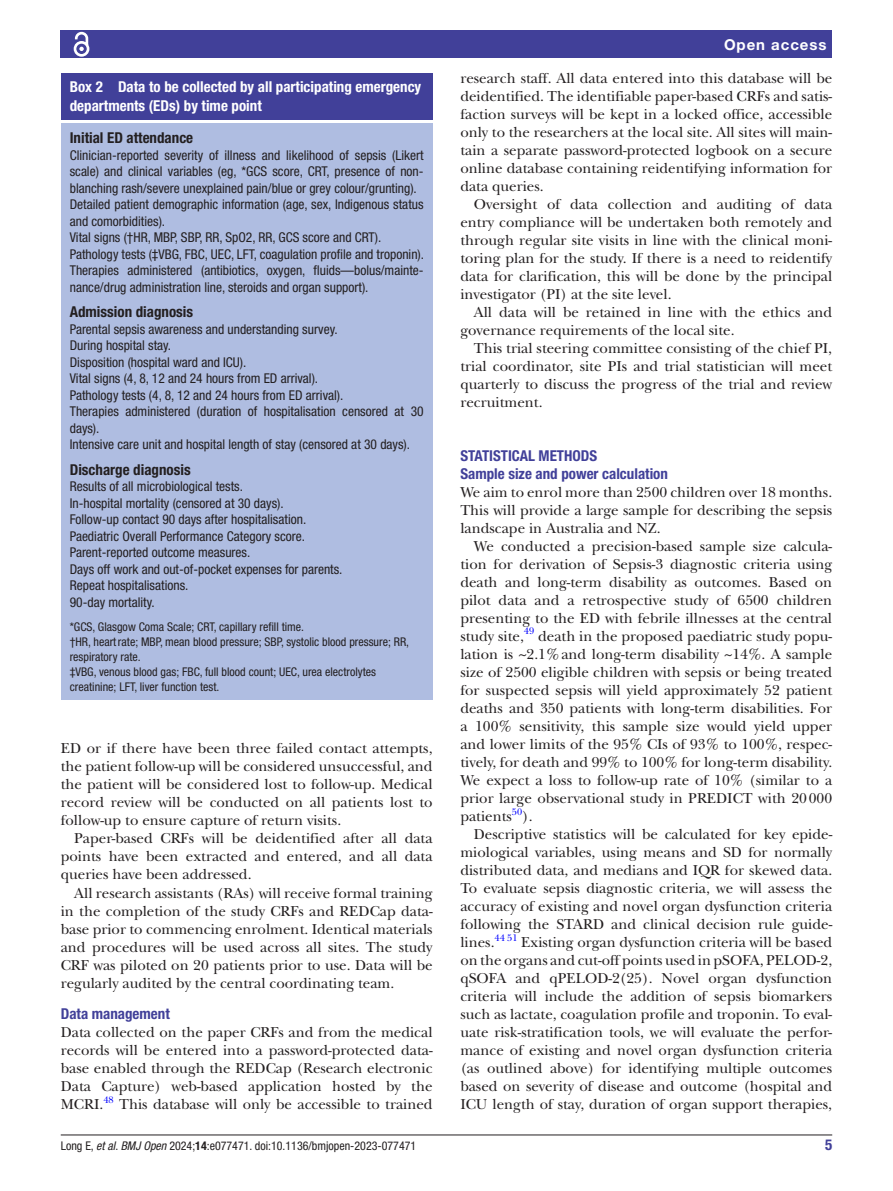
<style>
.page{position:relative;width:893px;height:1191px;background:#fff}
.page>*{position:absolute;margin:0;border:0;box-sizing:border-box;transform-origin:0 0}
.t1{font:15px/18px "New Baskerville";color:#231f20;text-align:justify}
.t2{font:700 condensed 15px/18px "Helvetica Neue LT Std";color:#fff}
.t3{font:700 condensed 15px/18px "Helvetica Neue LT Std";color:#414099}
.t4{font:700 condensed 15px "Helvetica Neue LT Std";color:#231f20}
.t5{font:700 15px "Helvetica Neue LT Std";letter-spacing:.065em;color:#fff}
.t6{font:condensed 13.5px/16.5px "Helvetica Neue LT Std";color:#231f20}
.t7{font:condensed 12px/15px "Helvetica Neue LT Std";color:#231f20}
.t8{font:9.9px "New Baskerville";color:#00f}
.s1{font-style:italic}
.s2{font-weight:700}
</style>
<div class="page">
<hr style="left:61px;top:1134px;width:771px;height:1px;background:#231f20">
<div style="left:61px;top:31px;width:771px;height:27px;background:#414099"></div>
<svg style="left:73px;top:31px;width:17px;height:26px"></svg>
<div style="left:61px;top:73px;width:372px;height:46px;background:#414099"></div>
<div style="left:61px;top:124px;width:372px;height:576px;background:#afbde1"></div>
<p class="t2" style="left:70px;top:78px;width:353px">Box 2 Data to be collected by all participating emergency departments (EDs) by time point</p>
<p class="t4" style="left:70px;top:129px;width:125px">Initial ED attendance</p>
<p class="t6" style="left:70px;top:147px;width:356px">Clinician-reported severity of illness and likelihood of sepsis (Likert scale) and clinical variables (eg, *GCS score, CRT, presence of non&shy;blanching rash/severe unexplained pain/blue or grey colour/grunting).<br>Detailed patient demographic information (age, sex, Indigenous status and comorbidities).<br>Vital signs (†HR, MBP, SBP, RR, SpO2, RR, GCS score and CRT).<br>Pathology tests (‡VBG, FBC, UEC, LFT, coagulation profile and troponin).<br>Therapies administered (antibiotics, oxygen, fluids—bolus/mainte&shy;nance/drug administration line, steroids and organ support).</p>
<p class="t4" style="left:70px;top:303px;width:125px">Admission diagnosis</p>
<p class="t6" style="left:70px;top:321px;width:355px">Parental sepsis awareness and understanding survey.<br>During hospital stay.<br>Disposition (hospital ward and ICU).<br>Vital signs (4, 8, 12 and 24 hours from ED arrival).<br>Pathology tests (4, 8, 12 and 24 hours from ED arrival).<br>Therapies administered (duration of hospitalisation censored at 30 days).<br>Intensive care unit and hospital length of stay (censored at 30 days).</p>
<p class="t4" style="left:70px;top:460px;width:123px">Discharge diagnosis</p>
<p class="t6" style="left:70px;top:478px;width:274px">Results of all microbiological tests.<br>In-hospital mortality (censored at 30 days).<br>Follow-up contact 90 days after hospitalisation.<br>Paediatric Overall Performance Category score.<br>Parent-reported outcome measures.<br>Days off work and out-of-pocket expenses for parents.<br>Repeat hospitalisations.<br>90-day mortality.</p>
<p class="t7" style="left:70px;top:619px;width:341px">*GCS, Glasgow Coma Scale; CRT, capillary refill time.<br>†HR, heartrate; MBP, mean blood pressure; SBP, systolic blood pressure; RR, respiratory rate.<br>‡VBG, venous blood gas; FBC, full blood count; UEC, urea electrolytes creatinine; LFT, liver function test.</p>
<p class="t1" style="left:61px;top:739px;width:373px">ED or if there have been three failed contact attempts, the patient follow-up will be considered unsuccessful, and the patient will be considered lost to follow-up. Medical record review will be conducted on all patients lost to follow-up to ensure capture of return visits.</p>
<p class="t1" style="left:61px;top:829px;width:373px;text-indent:14px">Paper-based CRFs will be deidentified after all data points have been extracted and entered, and all data queries have been addressed.</p>
<p class="t1" style="left:61px;top:883px;width:373px;text-indent:14px">All research assistants (RAs) will receive formal training in the completion of the study CRFs and REDCap data&shy;base prior to commencing enrolment. Identical materials and procedures will be used across all sites. The study CRF was piloted on 20 patients prior to use. Data will be regularly audited by the central coordinating team.</p>
<p class="t3" style="left:61px;top:1004px;width:111px">Data management</p>
<p class="t1" style="left:61px;top:1023px;width:373px">Data collected on the paper CRFs and from the medical records will be entered into a password-protected data&shy;base enabled through the REDCap (Research electronic Data Capture) web-based application hosted by the MCRI.</p>
<p class="t8" style="left:103px;top:1093px;width:12px">48</p>
<p class="t1" style="left:119px;top:1095px;width:315px">This database will only be accessible to trained</p>
<p class="t5" style="left:724px;top:35px;width:104px">Open access</p>
<p class="t1" style="left:460px;top:69px;width:373px">research staff. All data entered into this database will be deidentified. The identifiable paper-based CRFs and satis&shy;faction surveys will be kept in a locked office, accessible only to the researchers at the local site. All sites will main&shy;tain a separate password-protected logbook on a secure online database containing reidentifying information for data queries.</p>
<p class="t1" style="left:460px;top:195px;width:373px;text-indent:14px">Oversight of data collection and auditing of data entry compliance will be undertaken both remotely and through regular site visits in line with the clinical moni&shy;toring plan for the study. If there is a need to reidentify data for clarification, this will be done by the principal investigator (PI) at the site level.</p>
<p class="t1" style="left:460px;top:303px;width:373px;text-indent:14px">All data will be retained in line with the ethics and governance requirements of the local site.</p>
<p class="t1" style="left:460px;top:339px;width:373px;text-indent:14px">This trial steering committee consisting of the chief PI, trial coordinator, site PIs and trial statistician will meet quarterly to discuss the progress of the trial and review recruitment.</p>
<p class="t3" style="left:460px;top:446px;width:209px">STATISTICAL METHODS<br>Sample size and power calculation</p>
<p class="t1" style="left:460px;top:483px;width:373px">We aim to enrol more than 2500 children over 18 months.<br>This will provide a large sample for describing the sepsis landscape in Australia and NZ.</p>
<p class="t1" style="left:460px;top:537px;width:373px;text-indent:14px">We conducted a precision-based sample size calcula&shy;tion for derivation of Sepsis-3 diagnostic criteria using death and long-term disability as outcomes. Based on pilot data and a retrospective study of 6500 children presenting to the ED with febrile illnesses at the central study site,<sup>49</sup> death in the proposed paediatric study popu&shy;lation is ~2.1%and long-term disability ~14%. A sample size of 2500 eligible children with sepsis or being treated for suspected sepsis will yield approximately 52 patient deaths and 350 patients with long-term disabilities. For a 100% sensitivity, this sample size would yield upper and lower limits of the 95% CIs of 93% to 100%, respec&shy;tively, for death and 99% to 100% for long-term disability.<br>We expect a loss to follow-up rate of 10% (similar to a prior large observational study in PREDICT with 20000 patients<sup>50</sup>).</p>
<p class="t1" style="left:460px;top:825px;width:373px;text-indent:14px">Descriptive statistics will be calculated for key epide&shy;miological variables, using means and SD for normally distributed data, and medians and IQR for skewed data.<br>To evaluate sepsis diagnostic criteria, we will assess the accuracy of existing and novel organ dysfunction criteria following the STARD and clinical decision rule guide&shy;lines.</p>
<p class="t8" style="left:495px;top:931px;width:25px">44 51</p>
<p class="t1" style="left:460px;top:933px;width:373px;text-indent:61px">Existing organ dysfunction criteria will be based on the organs and cut-off points used in pSOFA, PELOD-2, qSOFA and qPELOD-2(25). Novel organ dysfunction criteria will include the addition of sepsis biomarkers such as lactate, coagulation profile and troponin. To eval&shy;uate risk-stratification tools, we will evaluate the perfor&shy;mance of existing and novel organ dysfunction criteria (as outlined above) for identifying multiple outcomes based on severity of disease and outcome (hospital and ICU length of stay, duration of organ support therapies,</p>
<p class="t7" style="left:61px;top:1137px;width:357px">Long E, <span class="s1">et al</span>. <span class="s1">BMJ Open</span> 2024;<span class="s2">14</span>:e077471. doi:10.1136/bmjopen-2023-077471</p>
<p class="t3" style="left:825px;top:1135px;width:9px">5</p>
</div>
